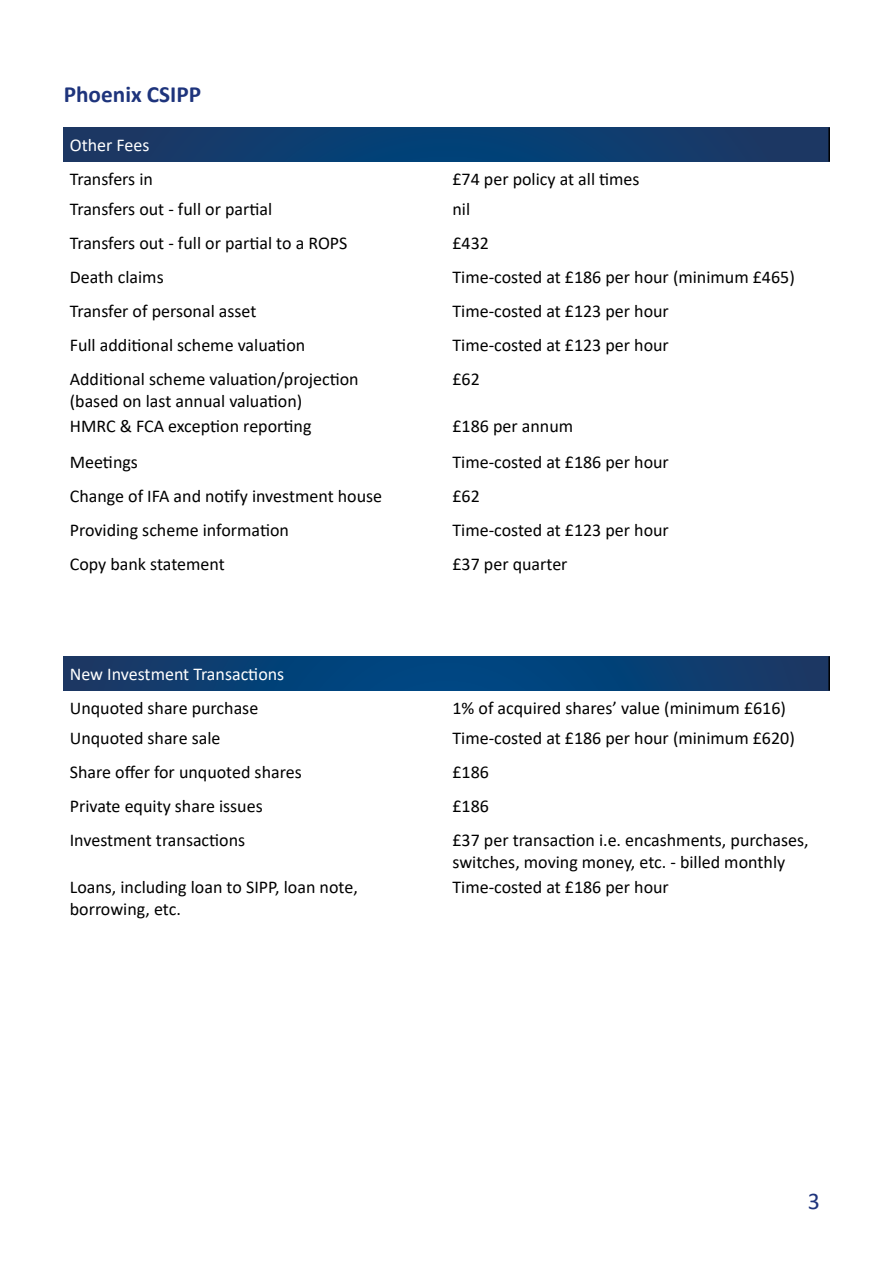
<style>
.page{position:relative;width:893px;height:1263px;background:#fff}
.page>*{position:absolute;margin:0;border:0;box-sizing:border-box;transform-origin:0 0}
.t1{font:24px "Calibri";color:#1e347c}
.t2{font:700 23.25px "Calibri";color:#1e347c}
.t3{font:18px/21.6px "Calibri";color:#000}
.t4{font:18px "Calibri";color:#fff}
</style>
<div class="page">
<svg style="left:64px;top:128px;width:764px;height:34px;background:#0f3c6d"></svg>
<hr style="left:828px;top:128px;width:2px;height:34px;background:#000">
<svg style="left:64px;top:656px;width:764px;height:34px;background:#093f74"></svg>
<hr style="left:828px;top:656px;width:2px;height:34px;background:#000">
<p class="t2" style="left:64px;top:78px;width:139px">Phoenix CSIPP</p>
<p class="t4" style="left:70px;top:133px;width:81px">Other Fees</p>
<p class="t3" style="left:70px;top:168px;width:85px">Transfers in</p>
<p class="t3" style="left:452px;top:168px;width:189px">£74 per policy at all times</p>
<p class="t3" style="left:70px;top:198px;width:204px">Transfers out - full or partial</p>
<p class="t3" style="left:452px;top:198px;width:19px">nil</p>
<p class="t3" style="left:70px;top:232px;width:279px">Transfers out - full or partial to a ROPS</p>
<p class="t3" style="left:452px;top:232px;width:38px">£432</p>
<p class="t3" style="left:70px;top:266px;width:95px">Death claims</p>
<p class="t3" style="left:452px;top:266px;width:344px">Time-costed at £186 per hour (minimum £465)</p>
<p class="t3" style="left:70px;top:300px;width:188px">Transfer of personal asset</p>
<p class="t3" style="left:452px;top:300px;width:218px">Time-costed at £123 per hour</p>
<p class="t3" style="left:70px;top:334px;width:237px">Full additional scheme valuation</p>
<p class="t3" style="left:452px;top:334px;width:218px">Time-costed at £123 per hour</p>
<p class="t3" style="left:70px;top:368px;width:290px">Additional scheme valuation/projection (based on last annual valuation)</p>
<p class="t3" style="left:452px;top:368px;width:29px">£62</p>
<p class="t3" style="left:70px;top:415px;width:243px">HMRC &amp; FCA exception reporting</p>
<p class="t3" style="left:452px;top:415px;width:122px">£186 per annum</p>
<p class="t3" style="left:70px;top:450px;width:70px">Meetings</p>
<p class="t3" style="left:452px;top:450px;width:218px">Time-costed at £186 per hour</p>
<p class="t3" style="left:70px;top:484px;width:314px">Change of IFA and notify investment house</p>
<p class="t3" style="left:452px;top:484px;width:29px">£62</p>
<p class="t3" style="left:70px;top:518px;width:221px">Providing scheme information</p>
<p class="t3" style="left:452px;top:518px;width:218px">Time-costed at £123 per hour</p>
<p class="t3" style="left:70px;top:552px;width:157px">Copy bank statement</p>
<p class="t3" style="left:452px;top:552px;width:117px">£37 per quarter</p>
<p class="t4" style="left:70px;top:662px;width:216px">New Investment Transactions</p>
<p class="t3" style="left:70px;top:697px;width:190px">Unquoted share purchase</p>
<p class="t3" style="left:452px;top:697px;width:335px">1% of acquired shares’ value (minimum £616)</p>
<p class="t3" style="left:70px;top:727px;width:152px">Unquoted share sale</p>
<p class="t3" style="left:452px;top:727px;width:344px">Time-costed at £186 per hour (minimum £620)</p>
<p class="t3" style="left:70px;top:761px;width:234px">Share offer for unquoted shares</p>
<p class="t3" style="left:452px;top:761px;width:38px">£186</p>
<p class="t3" style="left:70px;top:795px;width:194px">Private equity share issues</p>
<p class="t3" style="left:452px;top:795px;width:38px">£186</p>
<p class="t3" style="left:70px;top:829px;width:177px">Investment transactions</p>
<p class="t3" style="left:452px;top:829px;width:358px">£37 per transaction i.e. encashments, purchases, switches, moving money, etc. - billed monthly</p>
<p class="t3" style="left:70px;top:876px;width:290px">Loans, including loan to SIPP, loan note, borrowing, etc.</p>
<p class="t3" style="left:452px;top:876px;width:218px">Time-costed at £186 per hour</p>
<h1 class="t1" style="left:808px;top:1184px;width:14px">3</h1>
</div>
